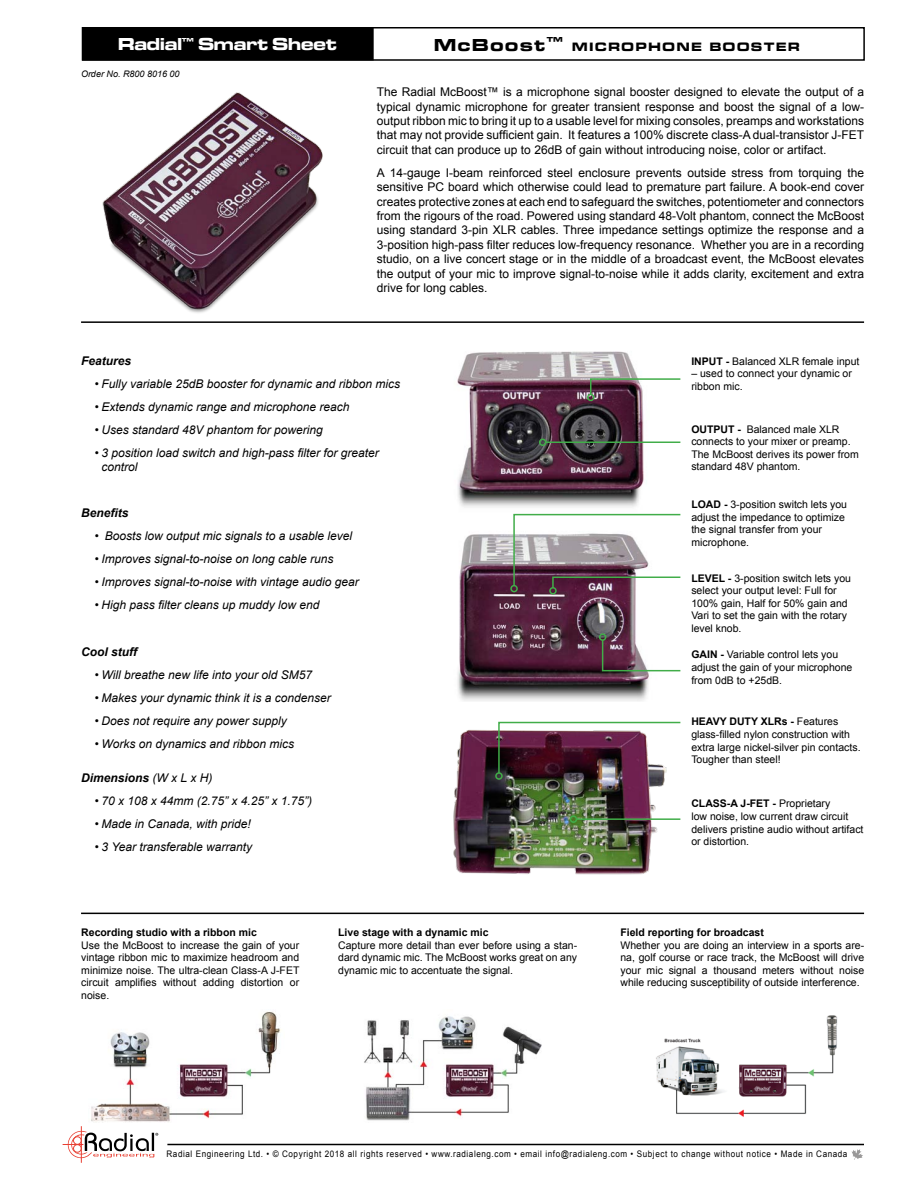
<style>
.page{position:relative;width:918px;height:1188px;background:#fff}
.page>*{position:absolute;margin:0;border:0;box-sizing:border-box;transform-origin:0 0}
.t1{font:18px "Microgramma D Bold Exte";color:#fff}
.t2{font:18px "Microgramma D Bold Exte";letter-spacing:.1em;color:#000}
.t3{font:12.6px "Microgramma D Bold Exte";letter-spacing:.145em;color:#000}
.t4{font:12px/14.4px "Arial";color:#000;text-align:justify}
.t5{font:italic 12px/14.4px "Arial";color:#000}
.t6{font:italic 700 12px "Arial";color:#000}
.t7{font:10.5px/12.6px "Arial";color:#000}
.t8{font:700 10.5px "Arial";color:#000}
.t9{font:9px "Arial";letter-spacing:.07em;color:#000;scale:.9 1}
.t10{font:italic 9px "Arial";color:#000}
.s1{font-weight:400}
.s2{font-weight:700}
</style>
<div class="page">
<img style="left:453px;top:730px;width:212px;height:145px">
<img style="left:457px;top:534px;width:192px;height:167px">
<img style="left:457px;top:351px;width:193px;height:157px">
<div style="left:82px;top:27px;width:783px;height:34px;border:2px solid #000"></div>
<div style="left:83px;top:28px;width:290px;height:32px;background:#000"></div>
<div style="left:82px;top:27px;width:292px;height:33px;border:2px solid #000"></div>
<hr style="left:167px;top:1144px;width:697px;height:1px;background:#000">
<hr style="left:81px;top:1126px;width:1px;height:37px;background:#e84032">
<svg style="left:63px;top:1131px;width:95px;height:27px"></svg>
<svg style="left:852px;top:1149px;width:11px;height:11px"></svg>
<hr style="left:81px;top:321px;width:783px;height:2px;background:#000">
<hr style="left:81px;top:913px;width:783px;height:1px;background:#000">
<img style="left:90px;top:92px;width:253px;height:231px">
<svg style="left:589px;top:378px;width:92px;height:18px"></svg>
<div style="left:587px;top:394px;width:8px;height:7px;border:2px solid #41ad49;border-radius:50%"></div>
<hr style="left:546px;top:442px;width:134px;height:1px;background:#41ad49">
<div style="left:539px;top:439px;width:7px;height:7px;border:2px solid #41ad49;border-radius:50%"></div>
<div style="left:510px;top:585px;width:8px;height:7px;border:2px solid #41ad49;border-radius:50%"></div>
<svg style="left:513px;top:513px;width:168px;height:76px"></svg>
<div style="left:549px;top:587px;width:8px;height:8px;border:2px solid #41ad49;border-radius:50%"></div>
<svg style="left:601px;top:639px;width:80px;height:33px"></svg>
<div style="left:599px;top:633px;width:7px;height:8px;border:2px solid #41ad49;border-radius:50%"></div>
<svg style="left:497px;top:721px;width:184px;height:54px"></svg>
<div style="left:495px;top:772px;width:8px;height:8px;border:2px solid #41ad49;border-radius:50%"></div>
<hr style="left:576px;top:818px;width:104px;height:2px;background:#41ad49">
<div style="left:570px;top:815px;width:7px;height:8px;border:2px solid #41ad49;border-radius:50%"></div>
<img style="left:91px;top:1011px;width:190px;height:111px">
<img style="left:364px;top:1016px;width:178px;height:105px">
<img style="left:656px;top:1015px;width:182px;height:102px">
<h1 class="t1" style="left:118px;top:31px;width:220px">Radial<sup>±</sup> Smart Sheet</h1>
<p class="t10" style="left:81px;top:68px;width:100px">Order No. R800 8016 00</p>
<h1 class="t2" style="left:434px;top:33px;width:130px">McBoost<sup>±</sup></h1>
<p class="t3" style="left:572px;top:38px;width:229px">MICROPHONE BOOSTER</p>
<p class="t4" style="left:377px;top:85px;width:489px">The Radial McBoost™ is a microphone signal booster designed to elevate the output of a typical dynamic microphone for greater transient response and boost the signal of a low&shy;output ribbon mic to bring it up to a usable level for mixing consoles, preamps and workstations that may not provide sufficient gain. It features a 100% discrete class-A dual-transistor J-FET circuit that can produce up to 26dB of gain without introducing noise, color or artifact.</p>
<p class="t4" style="left:377px;top:166px;width:489px">A 14-gauge I-beam reinforced steel enclosure prevents outside stress from torquing the sensitive PC board which otherwise could lead to premature part failure. A book-end cover creates protective zones at each end to safeguard the switches, potentiometer and connectors from the rigours of the road. Powered using standard 48-Volt phantom, connect the McBoost using standard 3-pin XLR cables. Three impedance settings optimize the response and a 3-position high-pass filter reduces low-frequency resonance. Whether you are in a recording studio, on a live concert stage or in the middle of a broadcast event, the McBoost elevates the output of your mic to improve signal-to-noise while it adds clarity, excitement and extra drive for long cables.</p>
<p class="t6" style="left:81px;top:352px;width:52px">Features</p>
<p class="t5" style="left:95px;top:376px;width:307px">• Fully variable 25dB booster for dynamic and ribbon mics</p>
<p class="t5" style="left:95px;top:399px;width:256px">• Extends dynamic range and microphone reach</p>
<p class="t5" style="left:95px;top:423px;width:230px">• Uses standard 48V phantom for powering</p>
<p class="t5" style="left:102px;top:446px;width:279px;text-indent:-7px">• 3 position load switch and high-pass filter for greater control</p>
<p class="t6" style="left:81px;top:505px;width:49px">Benefits</p>
<p class="t5" style="left:95px;top:529px;width:259px">• Boosts low output mic signals to a usable level</p>
<p class="t5" style="left:95px;top:552px;width:240px">• Improves signal-to-noise on long cable runs</p>
<p class="t5" style="left:95px;top:575px;width:266px">• Improves signal-to-noise with vintage audio gear</p>
<p class="t5" style="left:95px;top:598px;width:226px">• High pass filter cleans up muddy low end</p>
<p class="t6" style="left:81px;top:643px;width:57px">Cool stuff</p>
<p class="t5" style="left:95px;top:667px;width:219px">• Will breathe new life into your old SM57</p>
<p class="t5" style="left:95px;top:690px;width:238px">• Makes your dynamic think it is a condenser</p>
<p class="t5" style="left:95px;top:713px;width:194px">• Does not require any power supply</p>
<p class="t5" style="left:95px;top:736px;width:201px">• Works on dynamics and ribbon mics</p>
<p class="t6" style="left:81px;top:769px;width:133px">Dimensions <span class="s1">(W x L x H)</span></p>
<p class="t5" style="left:95px;top:793px;width:219px">• 70 x 108 x 44mm (2.75” x 4.25” x 1.75”)</p>
<p class="t5" style="left:95px;top:816px;width:158px">• Made in Canada, with pride!</p>
<p class="t5" style="left:95px;top:839px;width:159px">• 3 Year transferable warranty</p>
<p class="t7" style="left:691px;top:355px;width:170px"><span class="s2">INPUT -</span> Balanced XLR female input</p>
<p class="t7" style="left:691px;top:367px;width:162px">– used to connect your dynamic or ribbon mic.</p>
<p class="t7" style="left:691px;top:423px;width:169px"><span class="s2">OUTPUT -</span> Balanced male XLR connects to your mixer or preamp.<br>The McBoost derives its power from standard 48V phantom.</p>
<p class="t7" style="left:691px;top:498px;width:157px"><span class="s2">LOAD -</span> 3-position switch lets you adjust the impedance to optimize the signal transfer from your microphone.</p>
<p class="t7" style="left:691px;top:572px;width:161px"><span class="s2">LEVEL -</span> 3-position switch lets you select your output level: Full for<br>100% gain, Half for 50% gain and<br>Vari to set the gain with the rotary level knob.</p>
<p class="t7" style="left:691px;top:648px;width:163px"><span class="s2">GAIN -</span> Variable control lets you adjust the gain of your microphone from 0dB to +25dB.</p>
<p class="t7" style="left:691px;top:715px;width:171px"><span class="s2">HEAVY DUTY XLRs -</span> Features glass-filled nylon construction with extra large nickel-silver pin contacts.<br>Tougher than steel!</p>
<p class="t7" style="left:691px;top:798px;width:174px"><span class="s2">CLASS-A J-FET -</span> Proprietary<br>low noise, low current draw circuit delivers pristine audio without artifact or distortion.</p>
<p class="t8" style="left:81px;top:925px;width:177px">Recording studio with a ribbon mic</p>
<p class="t7" style="left:81px;top:939px;width:220px;text-align:justify">Use the McBoost to increase the gain of your vintage ribbon mic to maximize headroom and minimize noise. The ultra-clean Class-A J-FET circuit amplifies without adding distortion or noise.</p>
<p class="t8" style="left:338px;top:925px;width:152px">Live stage with a dynamic mic</p>
<p class="t7" style="left:338px;top:939px;width:241px;text-align:justify">Capture more detail than ever before using a stan&shy;dard dynamic mic. The McBoost works great on any dynamic mic to accentuate the signal.</p>
<p class="t8" style="left:620px;top:925px;width:145px">Field reporting for broadcast</p>
<p class="t7" style="left:620px;top:939px;width:245px;text-align:justify">Whether you are doing an interview in a sports are&shy;na, golf course or race track, the McBoost will drive your mic signal a thousand meters without noise while reducing susceptibility of outside interference.</p>
<p class="t9" style="left:167px;top:1148px;width:758px">Radial Engineering Ltd. • © Copyright 2018 all rights reserved • www.radialeng.com • email info@radialeng.com • Subject to change without notice • Made in Canada</p>
</div>
